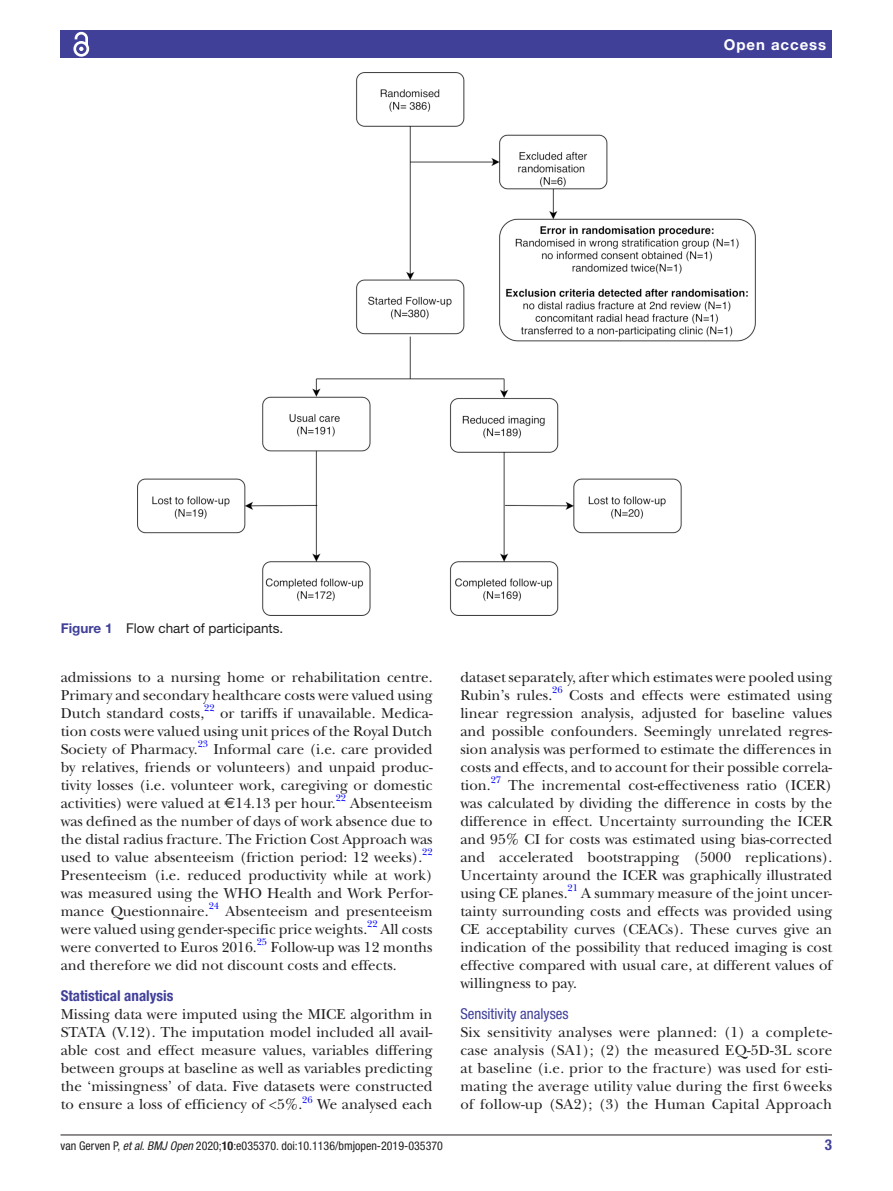
<style>
.page{position:relative;width:893px;height:1191px;background:#fff}
.page>*{position:absolute;margin:0;border:0;box-sizing:border-box;transform-origin:0 0}
.t1{font:15px/18px "New Baskerville";color:#231f20;text-align:justify}
.t2{font:700 condensed 15px "Helvetica Neue LT Std";color:#414099}
.t3{font:condensed 15px "Helvetica Neue LT Std";color:#414099}
.t4{font:700 15px "Helvetica Neue LT Std";letter-spacing:.065em;color:#fff}
.t5{font:13.5px "Helvetica Neue LT Std";color:#231f20}
.t6{font:condensed 12px "Helvetica Neue LT Std";color:#231f20}
.t7{font:9.9px "New Baskerville";color:#00f}
.s1{font-weight:700;color:#414099}
.s2{font-style:italic}
.s3{font-weight:700}
</style>
<div class="page">
<hr style="left:61px;top:1134px;width:771px;height:1px;background:#231f20">
<div style="left:61px;top:31px;width:771px;height:27px;background:#414099"></div>
<svg style="left:73px;top:31px;width:17px;height:26px"></svg>
<img style="left:138px;top:73px;width:617px;height:542px">
<p class="t4" style="left:724px;top:35px;width:104px">Open access</p>
<p class="t5" style="left:61px;top:620px;width:224px"><span class="s1">Figure 1</span> Flow chart of participants.</p>
<p class="t1" style="left:61px;top:668px;width:373px">admissions to a nursing home or rehabilitation centre.<br>Primary and secondary healthcare costs were valued using Dutch standard costs,</p>
<p class="t7" style="left:204px;top:702px;width:12px">22</p>
<p class="t1" style="left:61px;top:704px;width:373px;text-indent:159px">or tariffs if unavailable. Medica&shy;tion costs were valued using unit prices of the Royal Dutch Society of Pharmacy.</p>
<p class="t7" style="left:198px;top:738px;width:12px">23</p>
<p class="t1" style="left:61px;top:740px;width:373px;text-indent:153px">Informal care (i.e. care provided by relatives, friends or volunteers) and unpaid produc&shy;tivity losses (i.e. volunteer work, caregiving or domestic activities) were valued at 14.13 per hour.</p>
<p class="t7" style="left:336px;top:792px;width:12px">22</p>
<p class="t1" style="left:61px;top:794px;width:373px;text-indent:289px">Absenteeism was defined as the number of days of work absence due to the distal radius fracture. The Friction Cost Approach was used to value absenteeism (friction period: 12 weeks).</p>
<p class="t7" style="left:422px;top:846px;width:12px">22</p>
<p class="t1" style="left:61px;top:866px;width:373px">Presenteeism (i.e. reduced productivity while at work) was measured using the WHO Health and Work Perfor&shy;mance Questionnaire.</p>
<p class="t7" style="left:209px;top:900px;width:12px">24</p>
<p class="t1" style="left:61px;top:902px;width:373px;text-indent:165px">Absenteeism and presenteeism were valued using gender-specific price weights.</p>
<p class="t7" style="left:367px;top:918px;width:12px">22</p>
<p class="t1" style="left:380px;top:920px;width:54px">All costs</p>
<p class="t1" style="left:61px;top:938px;width:198px">were converted to Euros 2016.</p>
<p class="t7" style="left:257px;top:936px;width:12px">25</p>
<p class="t1" style="left:61px;top:938px;width:373px;text-indent:210px">Follow-up was 12 months and therefore we did not discount costs and effects.</p>
<p class="t2" style="left:61px;top:987px;width:114px">Statistical analysis</p>
<p class="t1" style="left:61px;top:1005px;width:373px">Missing data were imputed using the MICE algorithm in STATA (V.12). The imputation model included all avail&shy;able cost and effect measure values, variables differing between groups at baseline as well as variables predicting the ‘missingness’ of data. Five datasets were constructed to ensure a loss of efficiency of &lt;5%.<sup>26</sup> We analysed each</p>
<p class="t1" style="left:460px;top:668px;width:373px">dataset separately, after which estimates were pooled using<br>Rubin’s rules.</p>
<p class="t7" style="left:552px;top:684px;width:12px">26</p>
<p class="t1" style="left:460px;top:686px;width:373px;text-indent:109px">Costs and effects were estimated using linear regression analysis, adjusted for baseline values and possible confounders. Seemingly unrelated regres&shy;sion analysis was performed to estimate the differences in costs and effects, and to account for their possible correla&shy;tion.</p>
<p class="t7" style="left:491px;top:774px;width:12px">27</p>
<p class="t1" style="left:460px;top:776px;width:373px;text-indent:48px">The incremental cost-effectiveness ratio (ICER) was calculated by dividing the difference in costs by the difference in effect. Uncertainty surrounding the ICER and 95% CI for costs was estimated using bias-corrected and accelerated bootstrapping (5000 replications).<br>Uncertainty around the ICER was graphically illustrated using CE planes.</p>
<p class="t7" style="left:568px;top:882px;width:12px">21</p>
<p class="t1" style="left:460px;top:884px;width:373px;text-indent:121px">A summary measure of the joint uncer&shy;tainty surrounding costs and effects was provided using CE acceptability curves (CEACs). These curves give an indication of the possibility that reduced imaging is cost effective compared with usual care, at different values of willingness to pay.</p>
<p class="t3" style="left:460px;top:1005px;width:110px">Sensitivity analyses</p>
<p class="t1" style="left:460px;top:1023px;width:373px">Six sensitivity analyses were planned: (1) a complete&shy;case analysis (SA1); (2) the measured EQ-5D-3L score at baseline (i.e. prior to the fracture) was used for esti&shy;mating the average utility value during the first 6weeks of follow-up (SA2); (3) the Human Capital Approach</p>
<p class="t6" style="left:61px;top:1138px;width:384px">van Gerven P, <span class="s2">et al</span>. <span class="s2">BMJ Open</span> 2020;<span class="s3">10</span>:e035370. doi:10.1136/bmjopen-2019-035370</p>
<p class="t2" style="left:825px;top:1135px;width:9px">3</p>
</div>
